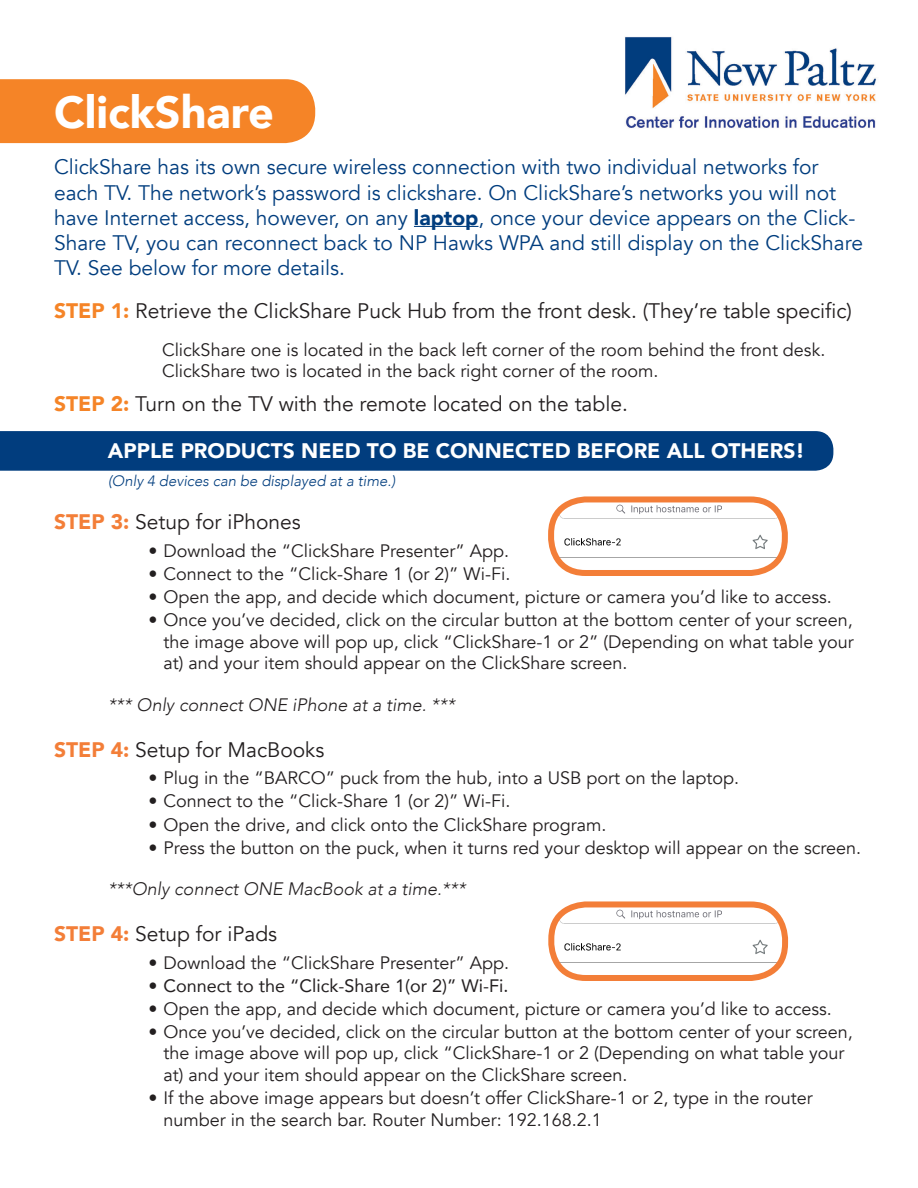
<style>
.page{position:relative;width:918px;height:1188px;background:#fff}
.page>*{position:absolute;margin:0;border:0;box-sizing:border-box;transform-origin:0 0}
.t1{font:900 45px "Avenir";color:#fff}
.Paragraph_Style_2{font:21px/25.2px "Avenir";color:#013d7e}
.Paragraph_Style_1{font:21px "Avenir";color:#231f20}
.t2{font:900 21px "Avenir";color:#fff}
.t3{font:18px/21.6px "Avenir";color:#231f20}
.t4{font:italic 300 18px "Avenir";color:#231f20}
.t5{font:18px "Avenir";color:#231f20}
.t6{font:italic 300 15px "Avenir";color:#013d7e}
.s1{font-weight:900}
.s2{font-weight:900;color:#f58427}
.s3{font-weight:900;color:#f37e38}
</style>
<div class="page">
<div style="left:0;top:79px;width:315px;height:64px;background:#f58427"></div>
<img style="left:625px;top:37px;width:251px;height:91px">
<div style="left:0;top:431px;width:833px;height:40px;background:#013d7e"></div>
<hr style="left:414px;top:226px;width:65px;height:1px;background:#013d7e">
<img style="left:555px;top:503px;width:226px;height:66px">
<div style="left:548px;top:496px;width:240px;height:80px;border:6px solid #f37e38;border-radius:34px"></div>
<img style="left:555px;top:908px;width:226px;height:66px">
<div style="left:548px;top:901px;width:240px;height:80px;border:6px solid #f37e38;border-radius:34px"></div>
<p class="t1" style="left:54px;top:74px;width:222px">ClickShare</p>
<p class="Paragraph_Style_2" style="left:54px;top:155px;width:811px">ClickShare has its own secure wireless connection with two individual networks for each TV. The network’s password is clickshare. On ClickShare’s networks you will not have Internet access, however, on any <span class="s1">laptop</span>, once your device appears on the Click-Share TV, you can reconnect back to NP Hawks WPA and still display on the ClickShare TV. See below for more details.</p>
<p class="Paragraph_Style_1" style="left:54px;top:299px;width:800px"><span class="s2">STEP 1:</span> Retrieve the ClickShare Puck Hub from the front desk. (They’re table specific)</p>
<p class="t3" style="left:162px;top:339px;width:665px">ClickShare one is located in the back left corner of the room behind the front desk.<br>ClickShare two is located in the back right corner of the room.</p>
<p class="Paragraph_Style_1" style="left:54px;top:392px;width:575px"><span class="s2">STEP 2:</span> Turn on the TV with the remote located on the table.</p>
<p class="t2" style="left:108px;top:432px;width:698px">APPLE PRODUCTS NEED TO BE CONNECTED BEFORE ALL OTHERS!</p>
<p class="t6" style="left:108px;top:472px;width:289px">(Only 4 devices can be displayed at a time.)</p>
<p class="Paragraph_Style_1" style="left:54px;top:510px;width:248px"><span class="s3">STEP 3:</span> Setup for iPhones</p>
<p class="t3" style="left:148px;top:540px;width:362px">• Download the “ClickShare Presenter” App.</p>
<p class="t3" style="left:148px;top:563px;width:364px">• Connect to the “Click-Share 1 (or 2)” Wi-Fi.</p>
<p class="t3" style="left:148px;top:586px;width:685px">• Open the app, and decide which document, picture or camera you’d like to access.</p>
<p class="t3" style="left:164px;top:610px;width:692px;text-align:justify;text-indent:-15px">• Once you’ve decided, click on the circular button at the bottom center of your screen, the image above will pop up, click “ClickShare-1 or 2” (Depending on what table your at) and your item should appear on the ClickShare screen.</p>
<p class="t4" style="left:108px;top:694px;width:349px">*** Only connect ONE iPhone at a time. ***</p>
<p class="Paragraph_Style_1" style="left:54px;top:737px;width:272px"><span class="s3">STEP 4:</span> Setup for MacBooks</p>
<p class="t3" style="left:148px;top:768px;width:592px">• Plug in the “BARCO” puck from the hub, into a USB port on the laptop.</p>
<p class="t3" style="left:148px;top:791px;width:364px">• Connect to the “Click-Share 1 (or 2)” Wi-Fi.</p>
<p class="t3" style="left:148px;top:814px;width:460px">• Open the drive, and click onto the ClickShare program.</p>
<p class="t3" style="left:148px;top:837px;width:714px">• Press the button on the puck, when it turns red your desktop will appear on the screen.</p>
<p class="t4" style="left:108px;top:878px;width:359px">***Only connect ONE MacBook at a time.***</p>
<p class="Paragraph_Style_1" style="left:54px;top:921px;width:225px"><span class="s3">STEP 4:</span> Setup for iPads</p>
<p class="t3" style="left:148px;top:952px;width:362px">• Download the “ClickShare Presenter” App.</p>
<p class="t5" style="left:148px;top:971px;width:361px">• Connect to the “Click-Share 1(or 2)” Wi-Fi.</p>
<p class="t3" style="left:148px;top:998px;width:685px">• Open the app, and decide which document, picture or camera you’d like to access.</p>
<p class="t3" style="left:164px;top:1021px;width:691px;text-indent:-15px">• Once you’ve decided, click on the circular button at the bottom center of your screen, the image above will pop up, click “ClickShare-1 or 2 (Depending on what table your at) and your item should appear on the ClickShare screen.</p>
<p class="t3" style="left:164px;top:1087px;width:651px;text-indent:-15px">• If the above image appears but doesn’t offer ClickShare-1 or 2, type in the router number in the search bar. Router Number: 192.168.2.1</p>
</div>
